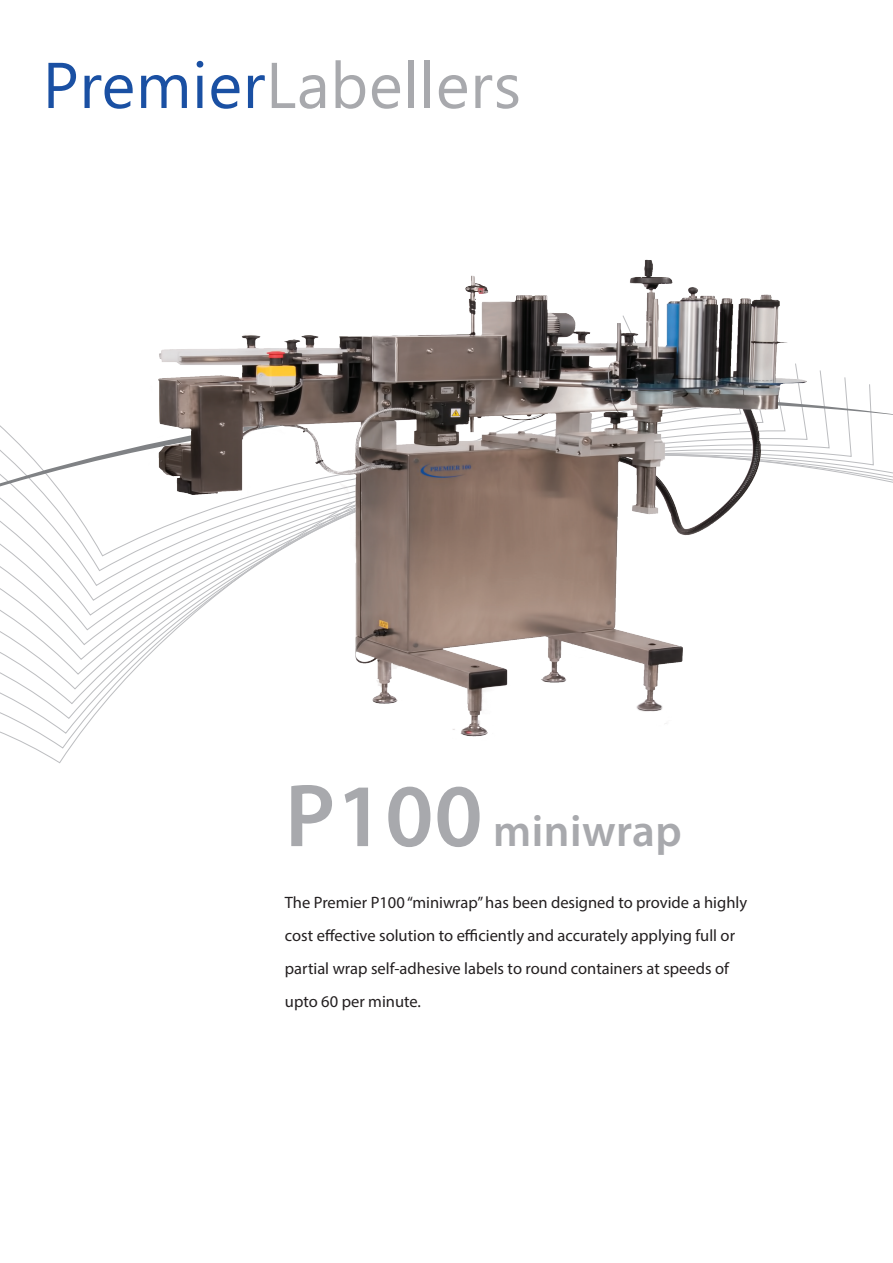
<style>
.page{position:relative;width:893px;height:1263px;background:#fff}
.page>*{position:absolute;margin:0;border:0;box-sizing:border-box;transform-origin:0 0}
.Article_Title{font:64.5px "Segoe UI";letter-spacing:.01em;color:#a8a9ad}
.Article_Title-2{font:600 45px "Myriad Pro";letter-spacing:.01em;color:#a8a9ad}
.Body_3{font:16.5px "Myriad Pro";color:#231f20}
.s1{color:#1a50a3}
.s2{font-size:90px}
</style>
<div class="page">
<img style="left:0;top:259px;width:893px;height:505px">
<p class="Article_Title" style="left:43px;top:40px;width:480px"><span class="s1">Premier</span>Labellers</p>
<p class="Article_Title-2" style="left:285px;top:802px;width:398px"><span class="s2">P100</span> miniwrap</p>
<p class="Body_3" style="left:285px;top:892px;width:464px">The Premier P100 “miniwrap” has been designed to provide a highly</p>
<p class="Body_3" style="left:285px;top:925px;width:452px">cost effective solution to efficiently and accurately applying full or</p>
<p class="Body_3" style="left:285px;top:958px;width:446px">partial wrap self-adhesive labels to round containers at speeds of</p>
<p class="Body_3" style="left:285px;top:992px;width:138px">upto 60 per minute.</p>
</div>
